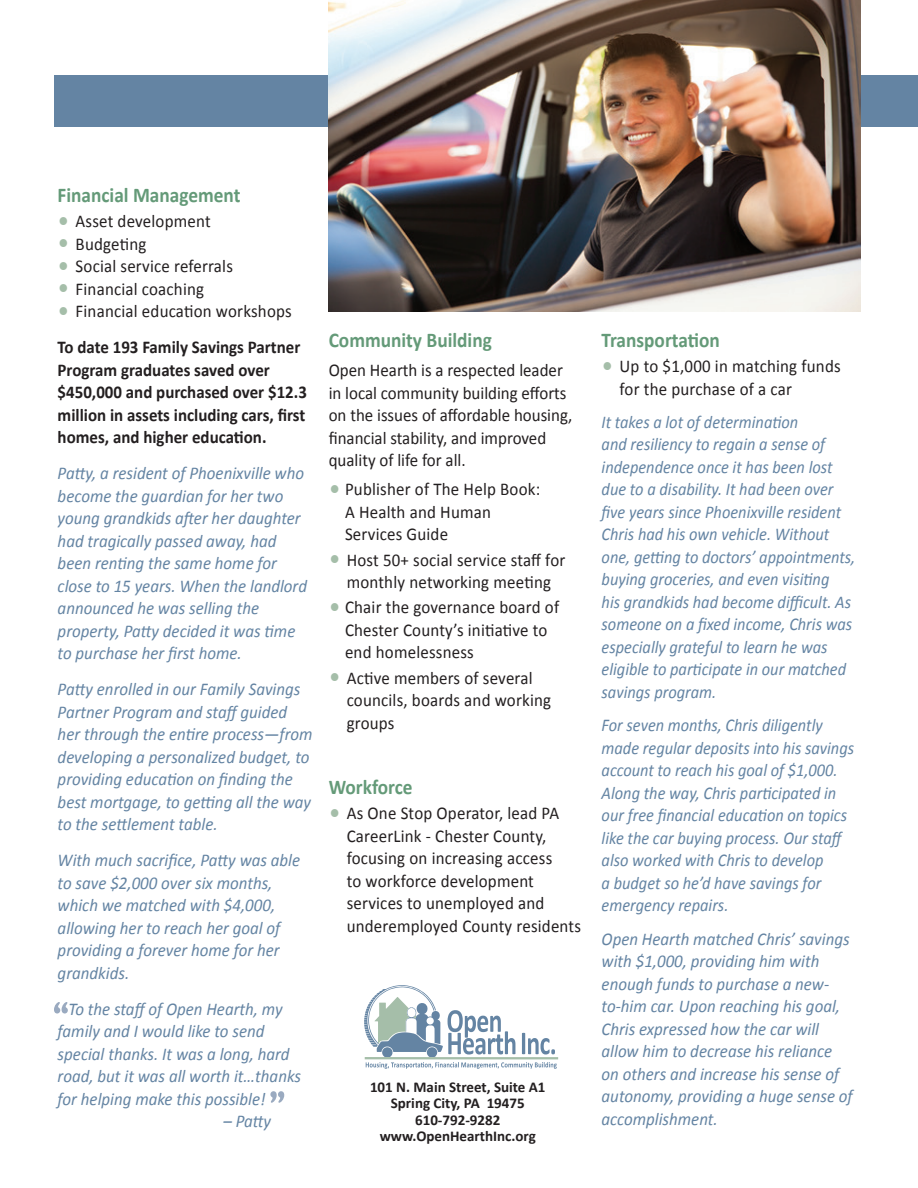
<style>
.page{position:relative;width:918px;height:1188px;background:#fff}
.page>*{position:absolute;margin:0;border:0;box-sizing:border-box;transform-origin:0 0}
.t1{font:700 21px "Calibri";color:#649a78;scale:.92 1}
.t2{font:italic 18px/22.5px "Calibri";color:#6484a3;scale:.94 1}
.t3{font:18px/22.5px "Calibri";letter-spacing:.01em;color:#231f20;scale:.94 1}
.t4{font:italic 18px/22.5px "Calibri";color:#6484a3;scale:.91 1}
.t5{font:700 18px/22.5px "Calibri";color:#231f20;scale:.94 1}
.t6{font:700 15px/16.5px "Calibri";color:#231f20;text-align:center}
.s1{font-size:25.5px;color:#a5bea9}
.s2{color:#fff}
</style>
<div class="page">
<div style="left:54px;top:76px;width:864px;height:51px;background:#6484a3"></div>
<svg style="left:270px;top:1091px;width:14px;height:12px"></svg>
<svg style="left:54px;top:1002px;width:14px;height:12px"></svg>
<img style="left:328px;top:0;width:532px;height:312px">
<svg style="left:364px;top:985px;width:194px;height:84px"></svg>
<p class="t1" style="left:58px;top:182px;width:200px">Financial Management</p>
<p class="t3" style="left:58px;top:209px;width:164px"><span class="s1">•</span> Asset development</p>
<p class="t3" style="left:58px;top:231px;width:96px"><span class="s1">•</span> Budgeting</p>
<p class="t3" style="left:58px;top:254px;width:188px"><span class="s1">•</span> Social service referrals</p>
<p class="t3" style="left:58px;top:276px;width:157px"><span class="s1">•</span> Financial coaching</p>
<p class="t3" style="left:58px;top:299px;width:251px"><span class="s1">•</span> Financial education workshops</p>
<p class="t5" style="left:58px;top:335px;width:267px">To date 193 Family Savings Partner Program graduates saved over $450,000 and purchased over $12.3 million in assets including cars, first homes, and higher education.</p>
<p class="t2" style="left:58px;top:461px;width:267px">Patty, a resident of Phoenixville who become the guardian for her two young grandkids after her daughter had tragically passed away, had been renting the same home for close to 15 years. When the landlord announced he was selling the property, Patty decided it was time to purchase her first home.</p>
<p class="t2" style="left:58px;top:677px;width:273px">Patty enrolled in our Family Savings Partner Program and staff guided her through the entire process—from developing a personalized budget, to providing education on finding the best mortgage, to getting all the way to the settlement table.</p>
<p class="t2" style="left:58px;top:848px;width:260px">With much sacrifice, Patty was able to save $2,000 over six months, which we matched with $4,000, allowing her to reach her goal of providing a forever home for her grandkids.</p>
<p class="t2" style="left:58px;top:996px;width:261px"><span class="s2">“</span> To the staff of Open Hearth, my family and I would like to send special thanks. It was a long, hard road, but it was all worth it…thanks for helping make this possible!</p>
<p class="t2" style="left:223px;top:1109px;width:52px">– Patty</p>
<p class="t1" style="left:329px;top:327px;width:179px">Community Building</p>
<p class="t3" style="left:329px;top:358px;width:261px">Open Hearth is a respected leader in local community building efforts on the issues of affordable housing, financial stability, and improved quality of life for all.</p>
<p class="t3" style="left:345px;top:477px;width:209px;text-indent:-16px"><span class="s1">•</span> Publisher of The Help Book:<br>A Health and Human<br>Services Guide</p>
<p class="t3" style="left:329px;top:548px;width:253px;text-align:center"><span class="s1">•</span> Host 50+ social service staff for monthly networking meeting</p>
<p class="t3" style="left:345px;top:595px;width:229px;text-indent:-16px"><span class="s1">•</span> Chair the governance board of<br>Chester County’s initiative to end homelessness</p>
<p class="t3" style="left:347px;top:666px;width:219px;text-indent:-18px"><span class="s1">•</span> Active members of several councils, boards and working groups</p>
<p class="t1" style="left:329px;top:774px;width:93px">Workforce</p>
<p class="t3" style="left:347px;top:801px;width:251px;text-indent:-18px"><span class="s1">•</span> As One Stop Operator, lead PA<br>CareerLink - Chester County, focusing on increasing access<br>to workforce development services to unemployed and underemployed County residents</p>
<p class="t6" style="left:370px;top:1078px;width:177px">101 N. Main Street, Suite A1<br>Spring City, PA 19475</p>
<p class="t6" style="left:415px;top:1111px;width:87px">610-792-9282</p>
<p class="t6" style="left:380px;top:1127px;width:158px">www.OpenHearthInc.org</p>
<p class="t1" style="left:602px;top:327px;width:130px">Transportation</p>
<p class="t3" style="left:620px;top:354px;width:237px;text-indent:-18px"><span class="s1">•</span> Up to $1,000 in matching funds for the purchase of a car</p>
<p class="t4" style="left:602px;top:410px;width:280px">It takes a lot of determination<br>and resiliency to regain a sense of independence once it has been lost due to a disability. It had been over five years since Phoenixville resident Chris had his own vehicle. Without one, getting to doctors’ appointments, buying groceries, and even visiting<br>his grandkids had become difficult. As someone on a fixed income, Chris was especially grateful to learn he was eligible to participate in our matched savings program.</p>
<p class="t4" style="left:602px;top:713px;width:279px">For seven months, Chris diligently made regular deposits into his savings account to reach his goal of $1,000.<br>Along the way, Chris participated in our free financial education on topics like the car buying process. Our staff also worked with Chris to develop<br>a budget so he’d have savings for emergency repairs.</p>
<p class="t2" style="left:602px;top:927px;width:269px">Open Hearth matched Chris’ savings with $1,000, providing him with enough funds to purchase a new&shy;to-him car. Upon reaching his goal,<br>Chris expressed how the car will allow him to decrease his reliance on others and increase his sense of autonomy, providing a huge sense of accomplishment.</p>
</div>
